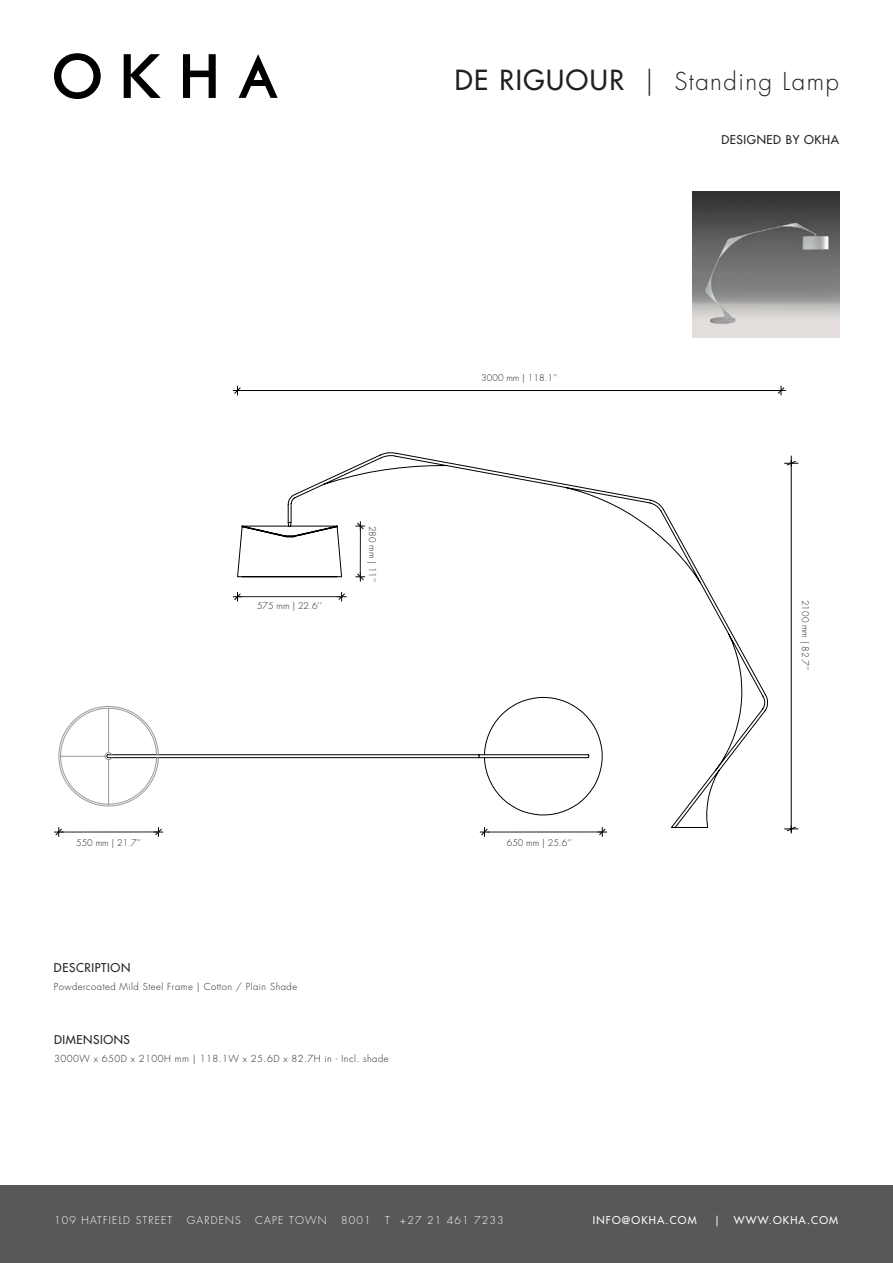
<style>
.page{position:relative;width:893px;height:1263px;background:#fff}
.page>*{position:absolute;margin:0;border:0;box-sizing:border-box;transform-origin:0 0}
.t1{font:300 24px "Futura Std";letter-spacing:.06em;color:#231f20}
.t2{font:500 11.85px "Futura Std";letter-spacing:.05em;color:#231f20}
.t3{font:300 10.5px "Futura Std";letter-spacing:.11em;color:#fff}
.t4{font:500 10.5px "Futura Std";letter-spacing:.11em;color:#fff}
.t5{font:300 9.45px "Futura Std";letter-spacing:.05em;color:#231f20}
.t6{font:300 9px "Futura Std";color:#231f20}
.s1{font-weight:500;font-size:27px}
.s2{font-size:27px}
</style>
<div class="page">
<svg style="left:239px;top:54px;width:39px;height:44px"></svg>
<svg style="left:183px;top:54px;width:33px;height:44px"></svg>
<svg style="left:54px;top:53px;width:47px;height:46px"></svg>
<svg style="left:124px;top:54px;width:37px;height:44px"></svg>
<div style="left:0;top:1185px;width:893px;height:78px;background:#57585a"></div>
<img style="left:693px;top:191px;width:146px;height:146px">
<svg style="left:159px;top:754px;width:128px;height:5px"></svg>
<svg style="left:58px;top:706px;width:101px;height:101px"></svg>
<svg style="left:154px;top:827px;width:9px;height:9px"></svg>
<svg style="left:54px;top:827px;width:9px;height:9px"></svg>
<svg style="left:598px;top:828px;width:9px;height:8px"></svg>
<svg style="left:480px;top:828px;width:9px;height:8px"></svg>
<svg style="left:287px;top:452px;width:481px;height:376px"></svg>
<svg style="left:237px;top:522px;width:105px;height:55px"></svg>
<svg style="left:233px;top:592px;width:9px;height:9px"></svg>
<svg style="left:337px;top:592px;width:9px;height:9px"></svg>
<svg style="left:356px;top:572px;width:9px;height:9px"></svg>
<svg style="left:356px;top:522px;width:9px;height:9px"></svg>
<hr style="left:238px;top:390px;width:543px;height:1px;background:#000">
<svg style="left:778px;top:386px;width:7px;height:9px"></svg>
<svg style="left:233px;top:386px;width:8px;height:9px"></svg>
<hr style="left:791px;top:456px;width:1px;height:377px;background:#000">
<svg style="left:785px;top:826px;width:13px;height:6px"></svg>
<svg style="left:785px;top:460px;width:13px;height:6px"></svg>
<hr style="left:360px;top:526px;width:1px;height:51px;background:#231f20">
<hr style="left:238px;top:596px;width:102px;height:1px;background:#231f20">
<hr style="left:61px;top:831px;width:98px;height:1px;background:#231f20">
<hr style="left:487px;top:831px;width:116px;height:1px;background:#231f20">
<p class="t1" style="left:455px;top:67px;width:386px"><span class="s1">DE RIGUOUR</span> <span class="s2">|</span> Standing Lamp</p>
<p class="t6" style="left:257px;top:600px;width:67px">575 mm | 22.6’’</p>
<p class="t6" style="left:378px;top:526px;width:58px;rotate:90deg">280 mm | 11’’</p>
<p class="t6" style="left:76px;top:838px;width:67px">550 mm | 21.7’’</p>
<p class="t2" style="left:54px;top:960px;width:78px">DESCRIPTION</p>
<p class="t5" style="left:54px;top:981px;width:245px">Powdercoated Mild Steel Frame | Cotton / Plain Shade</p>
<p class="t2" style="left:54px;top:1032px;width:77px">DIMENSIONS</p>
<p class="t5" style="left:54px;top:1053px;width:336px">3000W x 650D x 2100H mm | 118.1W x 25.6D x 82.7H in - Incl. shade</p>
<p class="t6" style="left:481px;top:372px;width:78px">3000 mm | 118.1’’</p>
<p class="t6" style="left:507px;top:837px;width:67px">650 mm | 25.6’’</p>
<p class="t2" style="left:721px;top:132px;width:119px">DESIGNED BY OKHA</p>
<p class="t6" style="left:811px;top:600px;width:72px;rotate:90deg">2100 mm | 82.7’’</p>
<p class="t3" style="left:54px;top:1214px;width:120px">109 HATFIELD STREET</p>
<p class="t3" style="left:187px;top:1214px;width:56px">GARDENS</p>
<p class="t3" style="left:255px;top:1214px;width:73px">CAPE TOWN</p>
<p class="t3" style="left:341px;top:1214px;width:31px">8001</p>
<p class="t3" style="left:385px;top:1214px;width:120px">T +27 21 461 7233</p>
<p class="t4" style="left:593px;top:1214px;width:105px">INFO@OKHA.COM</p>
<p class="t4" style="left:714px;top:1214px;width:7px">|</p>
<p class="t4" style="left:734px;top:1214px;width:106px">WWW.OKHA.COM</p>
</div>
